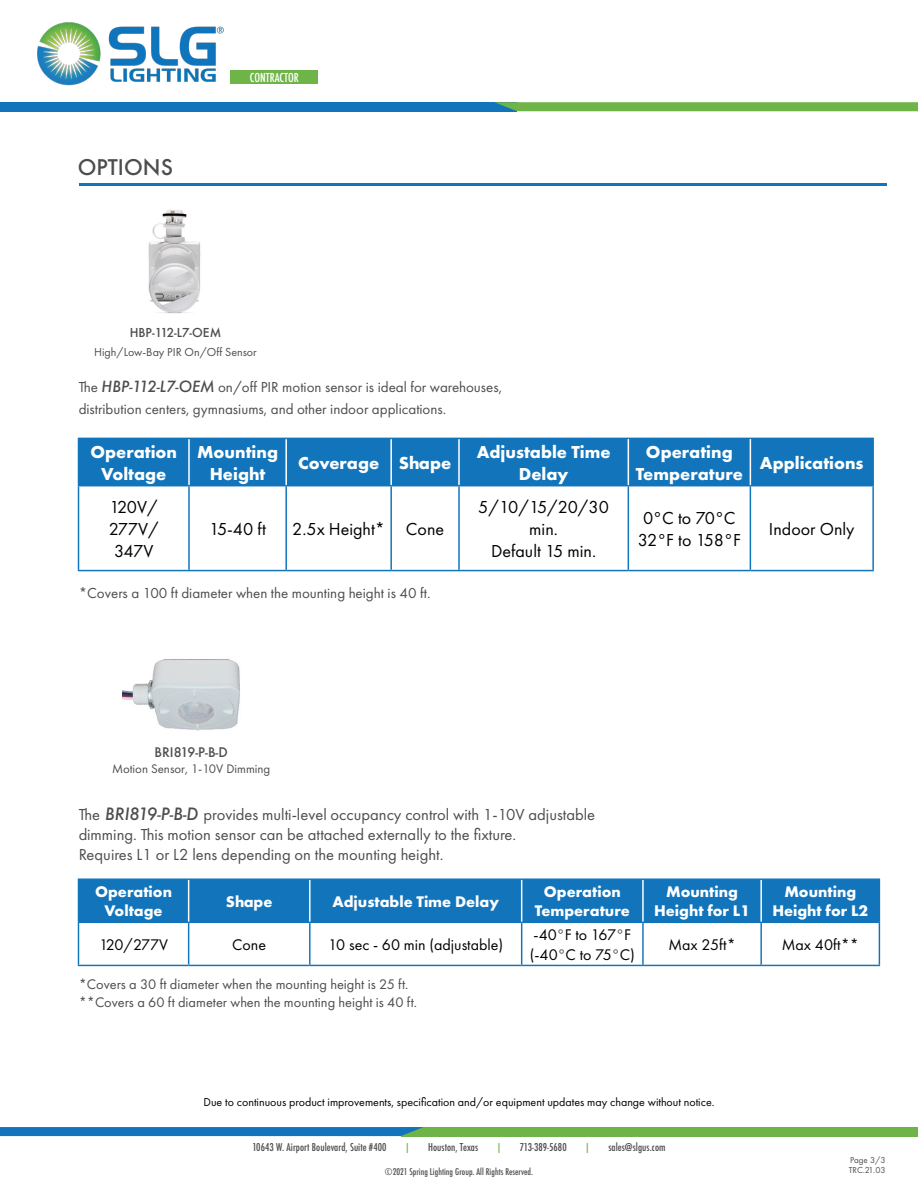
<style>
.page{position:relative;width:918px;height:1188px;background:#fff}
.page>*{position:absolute;margin:0;border:0;box-sizing:border-box;transform-origin:0 0}
.t1{font:500 21px "Futura";color:#4d4d4f}
.t2{font:700 18px/21.6px "Futura PT";color:#fff;text-align:center}
.t3{font:18px/21.6px "Futura PT";color:#000;text-align:justify}
.t4{font:18px/21.6px "Futura PT";letter-spacing:-.025em;color:#000}
.t5{font:16.5px/19.8px "Futura PT";color:#4d4d4f}
.t6{font:700 16.05px/19.2px "Futura PT";color:#fff;text-align:center}
.t7{font:16.05px/19.2px "Futura PT";color:#000}
.t8{font:15px/21.6px "Futura PT";color:#4d4d4f}
.t9{font:14.4px/17.2px "Futura PT";color:#4d4d4f}
.t10{font:12.9px "Futura PT";color:#4d4d4f}
.t11{font:500 12.9px "Futura";color:#4d4d4f}
.t12{font:12px "Futura PT";color:#000}
.t13{font:12px "Futura PT";color:#4d4d4f}
.t14{font:500 12px "Futura";color:#4d4d4f}
.t15{font:500 condensed 12px "Futura";color:#fff}
.t16{font:500 condensed 10.5px "Futura";letter-spacing:.005em;color:#4d4d4f}
.t17{font:500 condensed 10.5px "Futura";color:#6fb448}
.t18{font:500 condensed 9px "Futura";letter-spacing:.005em;color:#4d4d4f}
.t19{font:9px "Futura PT";color:#4d4d4f}
.s1{font-family:"Futura";font-weight:500;font-style:italic}
.s2{color:#4d4d4f}
</style>
<div class="page">
<div style="left:0;top:102px;width:517px;height:9px;background:#1275bc"></div>
<svg style="left:494px;top:102px;width:424px;height:9px;background:#6fb34f"></svg>
<img style="left:37px;top:22px;width:187px;height:64px">
<div style="left:231px;top:71px;width:87px;height:13px;background:#6fb448"></div>
<div style="left:401px;top:1127px;width:517px;height:9px;background:#6fb448"></div>
<svg style="left:0;top:1127px;width:423px;height:9px;background:#1577b9"></svg>
<img style="left:148px;top:209px;width:53px;height:105px">
<div style="left:79px;top:439px;width:793px;height:46px;background:#1275bc"></div>
<hr style="left:78px;top:486px;width:1px;height:84px;background:#1275bc">
<hr style="left:188px;top:486px;width:2px;height:84px;background:#1275bc">
<hr style="left:285px;top:486px;width:2px;height:84px;background:#1275bc">
<hr style="left:390px;top:486px;width:2px;height:84px;background:#1275bc">
<hr style="left:458px;top:486px;width:2px;height:84px;background:#1275bc">
<hr style="left:628px;top:486px;width:1px;height:84px;background:#1275bc">
<hr style="left:750px;top:486px;width:1px;height:84px;background:#1275bc">
<hr style="left:872px;top:486px;width:2px;height:84px;background:#1275bc">
<hr style="left:78px;top:570px;width:111px;height:1px;background:#1275bc">
<hr style="left:189px;top:570px;width:97px;height:1px;background:#1275bc">
<hr style="left:286px;top:570px;width:105px;height:1px;background:#1275bc">
<hr style="left:391px;top:570px;width:68px;height:1px;background:#1275bc">
<hr style="left:459px;top:570px;width:169px;height:1px;background:#1275bc">
<hr style="left:628px;top:570px;width:122px;height:1px;background:#1275bc">
<hr style="left:750px;top:570px;width:124px;height:1px;background:#1275bc">
<hr style="left:872px;top:439px;width:2px;height:46px;background:#1275bc">
<hr style="left:78px;top:485px;width:111px;height:1px;background:#1275bc">
<hr style="left:189px;top:485px;width:97px;height:1px;background:#1275bc">
<hr style="left:286px;top:485px;width:105px;height:1px;background:#1275bc">
<hr style="left:391px;top:485px;width:68px;height:1px;background:#1275bc">
<hr style="left:459px;top:485px;width:169px;height:1px;background:#1275bc">
<hr style="left:628px;top:485px;width:122px;height:1px;background:#1275bc">
<hr style="left:750px;top:485px;width:124px;height:1px;background:#1275bc">
<hr style="left:188px;top:439px;width:2px;height:46px;background:#fff">
<hr style="left:285px;top:439px;width:2px;height:46px;background:#fff">
<hr style="left:390px;top:439px;width:2px;height:46px;background:#fff">
<hr style="left:458px;top:439px;width:2px;height:46px;background:#fff">
<hr style="left:78px;top:438px;width:111px;height:1px;background:#1275bc">
<hr style="left:189px;top:438px;width:97px;height:1px;background:#1275bc">
<hr style="left:286px;top:438px;width:105px;height:1px;background:#1275bc">
<hr style="left:391px;top:438px;width:68px;height:1px;background:#1275bc">
<hr style="left:459px;top:438px;width:169px;height:1px;background:#1275bc">
<hr style="left:628px;top:438px;width:122px;height:1px;background:#1275bc">
<hr style="left:750px;top:438px;width:124px;height:1px;background:#1275bc">
<hr style="left:78px;top:439px;width:1px;height:46px;background:#1275bc">
<hr style="left:628px;top:439px;width:1px;height:46px;background:#fff">
<hr style="left:750px;top:439px;width:1px;height:46px;background:#fff">
<div style="left:79px;top:880px;width:800px;height:42px;background:#1275bc"></div>
<hr style="left:78px;top:923px;width:1px;height:42px;background:#1275bc">
<hr style="left:188px;top:923px;width:1px;height:42px;background:#1275bc">
<hr style="left:309px;top:923px;width:2px;height:42px;background:#1275bc">
<hr style="left:521px;top:923px;width:1px;height:42px;background:#1275bc">
<hr style="left:642px;top:923px;width:2px;height:42px;background:#1275bc">
<hr style="left:760px;top:923px;width:2px;height:42px;background:#1275bc">
<hr style="left:879px;top:923px;width:1px;height:42px;background:#1275bc">
<hr style="left:78px;top:965px;width:111px;height:1px;background:#1275bc">
<hr style="left:189px;top:965px;width:121px;height:1px;background:#1275bc">
<hr style="left:310px;top:965px;width:212px;height:1px;background:#1275bc">
<hr style="left:522px;top:965px;width:121px;height:1px;background:#1275bc">
<hr style="left:643px;top:965px;width:118px;height:1px;background:#1275bc">
<hr style="left:761px;top:965px;width:119px;height:1px;background:#1275bc">
<hr style="left:879px;top:880px;width:1px;height:42px;background:#1275bc">
<hr style="left:78px;top:922px;width:111px;height:1px;background:#1275bc">
<hr style="left:189px;top:922px;width:121px;height:1px;background:#1275bc">
<hr style="left:310px;top:922px;width:212px;height:1px;background:#1275bc">
<hr style="left:522px;top:922px;width:121px;height:1px;background:#1275bc">
<hr style="left:643px;top:922px;width:118px;height:1px;background:#1275bc">
<hr style="left:761px;top:922px;width:119px;height:1px;background:#1275bc">
<hr style="left:188px;top:880px;width:1px;height:42px;background:#fff">
<hr style="left:309px;top:880px;width:2px;height:42px;background:#fff">
<hr style="left:521px;top:880px;width:1px;height:42px;background:#fff">
<hr style="left:642px;top:880px;width:2px;height:42px;background:#fff">
<hr style="left:760px;top:880px;width:2px;height:42px;background:#fff">
<hr style="left:78px;top:878px;width:111px;height:2px;background:#1275bc">
<hr style="left:189px;top:878px;width:121px;height:2px;background:#1275bc">
<hr style="left:310px;top:878px;width:212px;height:2px;background:#1275bc">
<hr style="left:522px;top:878px;width:121px;height:2px;background:#1275bc">
<hr style="left:643px;top:878px;width:118px;height:2px;background:#1275bc">
<hr style="left:761px;top:878px;width:119px;height:2px;background:#1275bc">
<hr style="left:78px;top:880px;width:1px;height:42px;background:#1275bc">
<img style="left:122px;top:659px;width:118px;height:72px">
<hr style="left:79px;top:183px;width:808px;height:2px;background:#1275bc">
<p class="t1" style="left:78px;top:152px;width:97px">OPTIONS</p>
<p class="t15" style="left:250px;top:70px;width:51px">CONTRACTOR</p>
<p class="t14" style="left:130px;top:324px;width:93px">HBP-112-L7-OEM</p>
<p class="t13" style="left:94px;top:344px;width:164px">High/Low-Bay PIR On/Off Sensor</p>
<p class="t8" style="left:79px;top:376px;width:425px">The <span class="s1">HBP-112-L7-OEM</span> on/off PIR motion sensor is ideal for warehouses, distribution centers, gymnasiums, and other indoor applications.</p>
<p class="t2" style="left:90px;top:441px;width:88px">Operation<br>Voltage</p>
<p class="t2" style="left:197px;top:441px;width:82px">Mounting<br>Height</p>
<p class="t2" style="left:298px;top:452px;width:155px">Coverage Shape</p>
<p class="t2" style="left:477px;top:441px;width:135px">Adjustable Time<br>Delay</p>
<p class="t2" style="left:636px;top:441px;width:109px">Operating<br>Temperature</p>
<p class="t2" style="left:760px;top:452px;width:105px">Applications</p>
<p class="t3" style="left:109px;top:497px;width:51px">120V/ 277V/ 347V</p>
<p class="t3" style="left:478px;top:497px;width:132px;text-align:center">5/10/15/20/30 min.<br>Default 15 min.</p>
<p class="t4" style="left:638px;top:507px;width:105px">0°C to 70°C<br>32°F to 158°F</p>
<p class="t3" style="left:769px;top:518px;width:87px">Indoor Only</p>
<p class="t3" style="left:209px;top:518px;width:59px">15-40 ft</p>
<p class="t3" style="left:292px;top:518px;width:153px">2.5x Height* Cone</p>
<p class="t8" style="left:79px;top:582px;width:353px">*Covers a 100 ft diameter when the mounting height is 40 ft.</p>
<p class="t11" style="left:155px;top:743px;width:75px">BRI819-P-B-D</p>
<p class="t10" style="left:112px;top:761px;width:160px">Motion Sensor, 1-10V Dimming</p>
<p class="t5" style="left:79px;top:805px;width:518px">The <span class="s1">BRI819-P-B-D</span> provides multi-level occupancy control with 1-10V adjustable dimming. This motion sensor can be attached externally to the fixture.<br>Requires L1 or L2 lens depending on the mounting height.</p>
<p class="t6" style="left:95px;top:882px;width:78px">Operation<br>Voltage</p>
<p class="t6" style="left:226px;top:892px;width:48px">Shape</p>
<p class="t6" style="left:332px;top:892px;width:168px">Adjustable Time Delay</p>
<p class="t6" style="left:535px;top:882px;width:97px">Operation<br>Temperature</p>
<p class="t6" style="left:654px;top:882px;width:97px">Mounting<br>Height for L1</p>
<p class="t6" style="left:772px;top:882px;width:97px">Mounting<br>Height for L2</p>
<p class="t7" style="left:99px;top:935px;width:70px">120/277V</p>
<p class="t7" style="left:232px;top:935px;width:35px">Cone</p>
<p class="t7" style="left:328px;top:935px;width:177px">10 sec - 60 min (adjustable)</p>
<p class="t7" style="left:530px;top:925px;width:107px">-40<span class="s2">°</span>F to 167<span class="s2">°</span>F (-40<span class="s2">°</span>C to 75<span class="s2">°</span>C)</p>
<p class="t7" style="left:668px;top:935px;width:69px">Max 25ft*</p>
<p class="t7" style="left:782px;top:935px;width:79px">Max 40ft**</p>
<p class="t9" style="left:79px;top:976px;width:340px">*Covers a 30 ft diameter when the mounting height is 25 ft. **Covers a 60 ft diameter when the mounting height is 40 ft.</p>
<p class="t12" style="left:203px;top:1095px;width:513px">Due to continuous product improvements, specification and/or equipment updates may change without notice.</p>
<p class="t16" style="left:252px;top:1141px;width:136px">10643 W. Airport Boulevard, Suite #400</p>
<p class="t17" style="left:404px;top:1141px;width:7px">|</p>
<p class="t16" style="left:428px;top:1141px;width:51px">Houston, Texas</p>
<p class="t17" style="left:496px;top:1141px;width:7px">|</p>
<p class="t16" style="left:520px;top:1141px;width:48px">713-389-5680</p>
<p class="t17" style="left:585px;top:1141px;width:7px">|</p>
<p class="t16" style="left:608px;top:1141px;width:59px">sales@slgus.com</p>
<p class="t18" style="left:385px;top:1166px;width:150px">©2021 Spring Lighting Group. All Rights Reserved.</p>
<p class="t19" style="left:849px;top:1165px;width:38px">TRC.21.03</p>
<p class="t19" style="left:850px;top:1154px;width:37px">Page 3/3</p>
</div>
